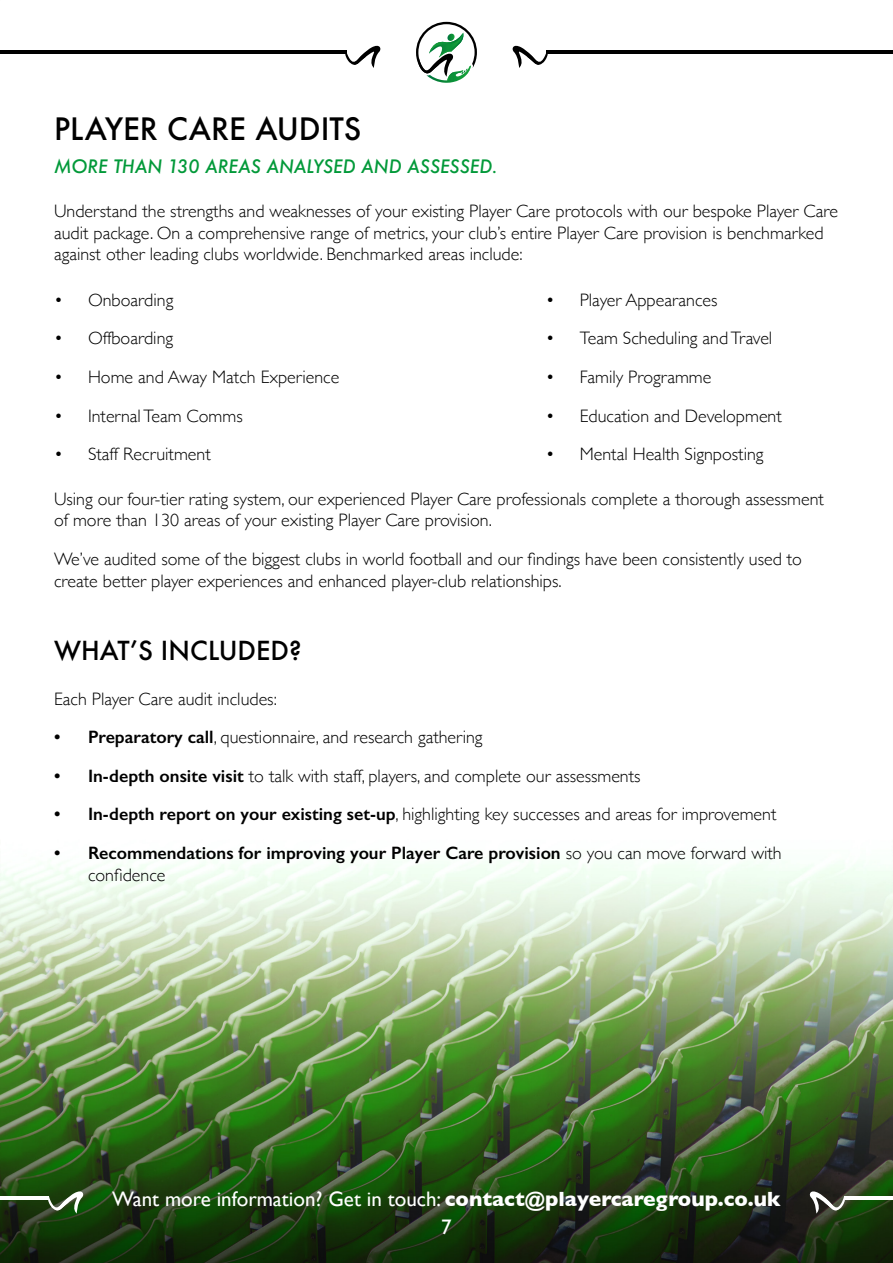
<style>
.page{position:relative;width:893px;height:1263px;background:#fff}
.page>*{position:absolute;margin:0;border:0;box-sizing:border-box;transform-origin:0 0}
.t1{font:500 30px "Futura";color:#000}
.t2{font:500 25.5px "Futura";color:#000}
.t3{font:21px/27.5px "Gill Sans";color:#fff;text-align:center}
.t4{font:300 18px/21.6px "Gill Sans";color:#000}
.t5{font:600 18px/21.6px "Gill Sans";color:#000}
.t6{font:italic 500 18px "Futura";color:#029939}
.s1{font-weight:600}
.s2{font-weight:300}
.s3{font-weight:700}
</style>
<div class="page">
<img style="left:0;top:21px;width:893px;height:1242px">
<hr style="left:0;top:51px;width:346px;height:3px;background:#000">
<svg style="left:345px;top:43px;width:37px;height:25px"></svg>
<hr style="left:547px;top:51px;width:346px;height:3px;background:#000">
<svg style="left:511px;top:43px;width:37px;height:25px"></svg>
<svg style="left:416px;top:22px;width:61px;height:61px"></svg>
<hr style="left:0;top:1196px;width:49px;height:3px;background:#fff">
<svg style="left:48px;top:1188px;width:37px;height:25px"></svg>
<hr style="left:844px;top:1196px;width:49px;height:3px;background:#fff">
<svg style="left:808px;top:1188px;width:37px;height:25px"></svg>
<h1 class="t1" style="left:54px;top:108px;width:309px">PLAYER CARE AUDITS</h1>
<p class="t6" style="left:54px;top:154px;width:445px">MORE THAN 130 AREAS ANALYSED AND ASSESSED.</p>
<p class="t4" style="left:54px;top:199px;width:786px">Understand the strengths and weaknesses of your existing Player Care protocols with our bespoke Player Care audit package. On a comprehensive range of metrics, your club’s entire Player Care provision is benchmarked against other leading clubs worldwide. Benchmarked areas include:</p>
<p class="t4" style="left:546px;top:288px;width:173px">• Player Appearances</p>
<p class="t4" style="left:546px;top:327px;width:228px">• Team Scheduling and Travel</p>
<p class="t4" style="left:546px;top:365px;width:167px">• Family Programme</p>
<p class="t4" style="left:546px;top:404px;width:238px">• Education and Development</p>
<p class="t4" style="left:546px;top:443px;width:219px">• Mental Health Signposting</p>
<p class="t4" style="left:54px;top:487px;width:772px">Using our four-tier rating system, our experienced Player Care professionals complete a thorough assessment of more than 130 areas of your existing Player Care provision.</p>
<p class="t4" style="left:54px;top:547px;width:749px">We’ve audited some of the biggest clubs in world football and our findings have been consistently used to create better player experiences and enhanced player-club relationships.</p>
<p class="t4" style="left:54px;top:288px;width:121px">• Onboarding</p>
<p class="t4" style="left:54px;top:327px;width:121px">• Offboarding</p>
<p class="t4" style="left:54px;top:365px;width:287px">• Home and Away Match Experience</p>
<p class="t4" style="left:54px;top:404px;width:190px">• Internal Team Comms</p>
<p class="t4" style="left:54px;top:443px;width:158px">• Staff Recruitment</p>
<h2 class="t2" style="left:54px;top:633px;width:249px">WHAT’S INCLUDED?</h2>
<p class="t4" style="left:54px;top:687px;width:224px">Each Player Care audit includes:</p>
<p class="t4" style="left:54px;top:726px;width:430px"><span class="s1">• Preparatory call</span>, questionnaire, and research gathering</p>
<p class="t4" style="left:54px;top:764px;width:588px"><span class="s1">• In-depth onsite visit</span> to talk with staff, players, and complete our assessments</p>
<p class="t4" style="left:54px;top:803px;width:724px"><span class="s1">• In-depth report on your existing set-up</span>, highlighting key successes and areas for improvement</p>
<p class="t5" style="left:88px;top:842px;width:695px;text-indent:-34px">• Recommendations for improving your Player Care provision <span class="s2">so you can move forward with confidence</span></p>
<p class="t3" style="left:112px;top:1185px;width:670px">Want more information? Get in touch: <span class="s3">contact@playercaregroup.co.uk<br></span>7</p>
</div>
